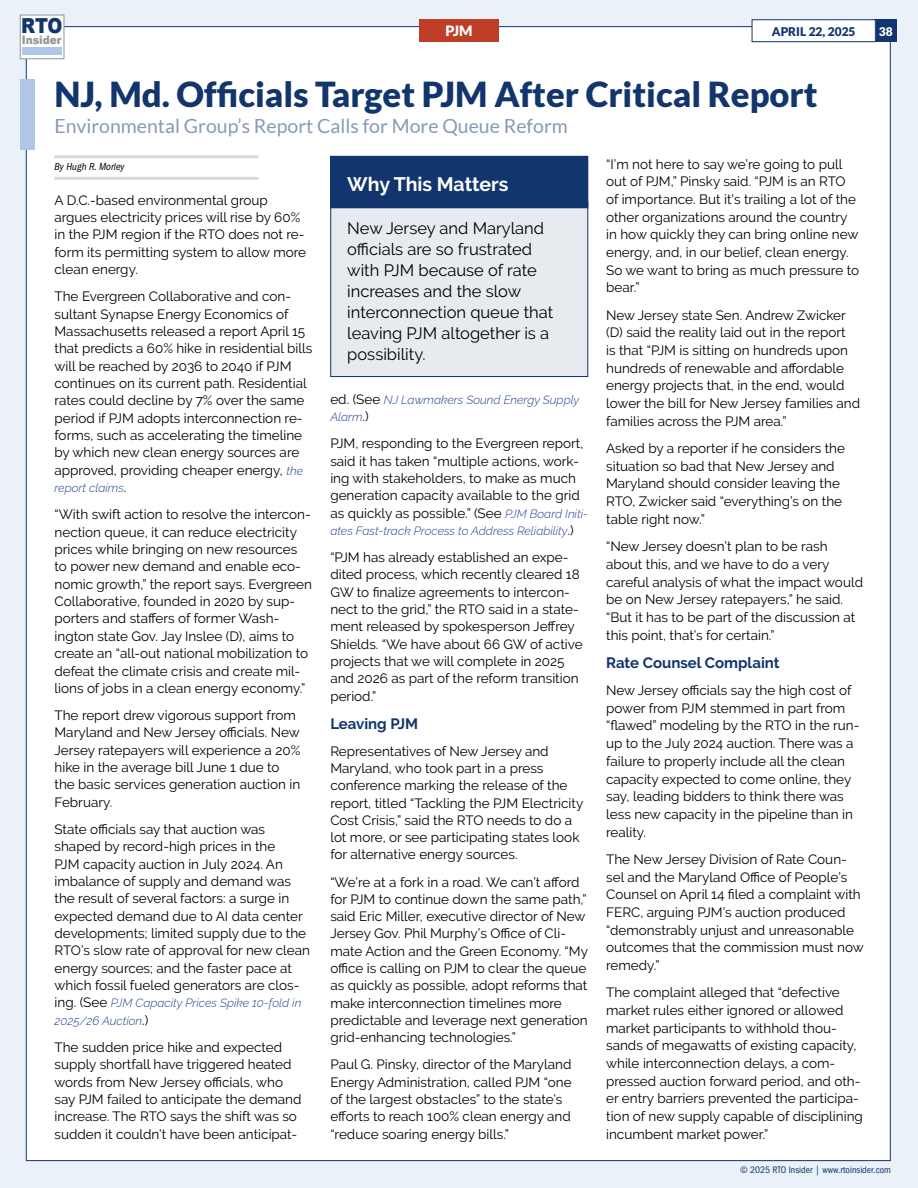
<style>
.page{position:relative;width:918px;height:1188px;background:#ebf1f9}
.page>*{position:absolute;margin:0;border:0;box-sizing:border-box;transform-origin:0 0}
.t1{font:900 34.5px "Lato";color:#11356c}
.t2{font:900 20.7px "Arial";color:#11356c;scale:.87 1}
.t3{font:19.5px "Lato";color:#889ab6}
.t4{font:700 19.5px "Raleway";color:#fff}
.t5{font:16.5px/21px "Raleway";color:#000}
.t6{font:700 15px "Raleway";color:#11356c}
.t7{font:900 14.25px "Lato";color:#fff}
.t8{font:13.5px/17.7px "Raleway";color:#000}
.t9{font:italic 300 12px/17.4px "Raleway";color:#25408f}
.t10{font:900 12px "Lato";color:#11356c}
.t11{font:900 12px "Lato";color:#fff}
.t12{font:900 11.55px "Arial";color:#939598;scale:.91 1}
.t13{font:italic condensed 10.5px "ITC Franklin Gothic Std";color:#000}
.t14{font:condensed 9.75px "ITC Franklin Gothic Std";color:#11356c}
.s1{font-weight:300;font-style:italic;font-size:12px;color:#25408f}
.s2{font-weight:400;font-style:normal;font-size:13.5px;color:#000}
</style>
<div class="page">
<div style="left:26px;top:26px;width:865px;height:1135px;background:#fff;border:1px solid #11356c"></div>
<div style="left:875px;top:19px;width:22px;height:23px;background:#11356c"></div>
<div style="left:752px;top:20px;width:123px;height:22px;background:#fff"></div>
<div style="left:752px;top:19px;width:124px;height:23px;border:1px solid #11356c"></div>
<div style="left:20px;top:79px;width:14px;height:71px;background:#aec7e7"></div>
<div style="left:20px;top:15px;width:44px;height:44px;background:#fff;border:1px solid #939598"></div>
<div style="left:23px;top:47px;width:39px;height:8px;background:#aec7e7"></div>
<div style="left:419px;top:19px;width:80px;height:23px;background:#be3e27"></div>
<hr style="left:55px;top:155px;width:203px;height:3px;background:#d8d8d8">
<hr style="left:55px;top:177px;width:203px;height:3px;background:#d8d8d8">
<div style="left:331px;top:202px;width:257px;height:175px;background:#e7ebf0"></div>
<div style="left:330px;top:201px;width:258px;height:176px;border:1px solid #11356c"></div>
<div style="left:331px;top:156px;width:257px;height:52px;background:#11356c"></div>
<h2 class="t2" style="left:21px;top:11px;width:49px">RTO</h2>
<p class="t10" style="left:772px;top:24px;width:85px">APRIL 22, 2025</p>
<p class="t11" style="left:879px;top:24px;width:15px">38</p>
<p class="t12" style="left:22px;top:31px;width:45px">Insider</p>
<p class="t7" style="left:445px;top:23px;width:29px">PJM</p>
<h1 class="t1" style="left:55px;top:74px;width:765px">NJ, Md. Officials Target PJM After Critical Report</h1>
<h3 class="t3" style="left:55px;top:115px;width:515px">Environmental Group’s Report Calls for More Queue Reform</h3>
<p class="t13" style="left:55px;top:161px;width:72px">By Hugh R. Morley</p>
<p class="t8" style="left:55px;top:191px;width:253px">A D.C.-based environmental group argues electricity prices will rise by 60% in the PJM region if the RTO does not re&shy;form its permitting system to allow more clean energy.</p>
<p class="t8" style="left:55px;top:288px;width:259px">The Evergreen Collaborative and con&shy;sultant Synapse Energy Economics of Massachusetts released a report April 15 that predicts a 60% hike in residential bills will be reached by 2036 to 2040 if PJM continues on its current path. Residential rates could decline by 7% over the same period if PJM adopts interconnection re&shy;forms, such as accelerating the timeline by which new clean energy sources are approved, providing cheaper energy, <span class="s1">the</span></p>
<p class="t9" style="left:55px;top:478px;width:73px">report claims<span class="s2">.</span></p>
<p class="t8" style="left:55px;top:506px;width:259px">“With swift action to resolve the intercon&shy;nection queue, it can reduce electricity prices while bringing on new resources to power new demand and enable eco&shy;nomic growth,” the report says. Evergreen Collaborative, founded in 2020 by sup&shy;porters and staffers of former Wash&shy;ington state Gov. Jay Inslee (D), aims to create an “all-out national mobilization to defeat the climate crisis and create mil&shy;lions of jobs in a clean energy economy.”</p>
<p class="t8" style="left:55px;top:706px;width:247px">The report drew vigorous support from Maryland and New Jersey officials. New Jersey ratepayers will experience a 20% hike in the average bill June 1 due to the basic services generation auction in February.</p>
<p class="t8" style="left:55px;top:820px;width:257px">State officials say that auction was shaped by record-high prices in the<br>PJM capacity auction in July 2024. An imbalance of supply and demand was the result of several factors: a surge in expected demand due to AI data center developments; limited supply due to the RTO’s slow rate of approval for new clean energy sources; and the faster pace at which fossil fueled generators are clos-</p>
<p class="t9" style="left:55px;top:993px;width:248px"><span class="s2">ing. (See</span> PJM Capacity Prices Spike 10-fold in<br>2025/26 Auction<span class="s2">.)</span></p>
<p class="t8" style="left:55px;top:1038px;width:249px">The sudden price hike and expected supply shortfall have triggered heated words from New Jersey officials, who say PJM failed to anticipate the demand increase. The RTO says the shift was so sudden it couldn’t have been anticipat-</p>
<p class="t8" style="left:606px;top:155px;width:254px">“I’m not here to say we’re going to pull out of PJM,” Pinsky said. “PJM is an RTO of importance. But it’s trailing a lot of the other organizations around the country in how quickly they can bring online new energy, and, in our belief, clean energy.<br>So we want to bring as much pressure to bear.”</p>
<p class="t8" style="left:606px;top:306px;width:256px">New Jersey state Sen. Andrew Zwicker (D) said the reality laid out in the report<br>is that “PJM is sitting on hundreds upon hundreds of renewable and affordable energy projects that, in the end, would lower the bill for New Jersey families and families across the PJM area.”</p>
<p class="t8" style="left:606px;top:439px;width:240px">Asked by a reporter if he considers the situation so bad that New Jersey and Maryland should consider leaving the RTO, Zwicker said “everything’s on the table right now.”</p>
<p class="t8" style="left:606px;top:538px;width:258px">“New Jersey doesn’t plan to be rash about this, and we have to do a very careful analysis of what the impact would be on New Jersey ratepayers,” he said. “But it has to be part of the discussion at this point, that’s for certain.”</p>
<p class="t6" style="left:606px;top:654px;width:175px">Rate Counsel Complaint</p>
<p class="t8" style="left:606px;top:682px;width:255px">New Jersey officials say the high cost of power from PJM stemmed in part from “flawed” modeling by the RTO in the run&shy;up to the July 2024 auction. There was a failure to properly include all the clean capacity expected to come online, they say, leading bidders to think there was less new capacity in the pipeline than in reality.</p>
<p class="t8" style="left:606px;top:850px;width:259px">The New Jersey Division of Rate Coun&shy;sel and the Maryland Office of People’s Counsel on April 14 filed a complaint with FERC, arguing PJM’s auction produced “demonstrably unjust and unreasonable outcomes that the commission must now remedy.”</p>
<p class="t8" style="left:606px;top:984px;width:258px">The complaint alleged that “defective market rules either ignored or allowed market participants to withhold thou&shy;sands of megawatts of existing capacity, while interconnection delays, a com&shy;pressed auction forward period, and oth&shy;er entry barriers prevented the participa&shy;tion of new supply capable of disciplining incumbent market power.”</p>
<h3 class="t4" style="left:347px;top:173px;width:163px">Why This Matters</h3>
<p class="t5" style="left:347px;top:218px;width:207px">New Jersey and Maryland officials are so frustrated with PJM because of rate increases and the slow interconnection queue that leaving PJM altogether is a possibility.</p>
<p class="t9" style="left:330px;top:390px;width:250px"><span class="s2">ed. (See</span> NJ Lawmakers Sound Energy Supply<br>Alarm<span class="s2">.)</span></p>
<p class="t8" style="left:330px;top:435px;width:259px;line-height:17.2px">PJM, responding to the Evergreen report, said it has taken “multiple actions, work&shy;ing with stakeholders, to make as much generation capacity available to the grid as quickly as possible.” (See <span class="s1">PJM Board Initi-</span></p>
<p class="t9" style="left:330px;top:521px;width:245px">ates Fast-track Process to Address Reliability<span class="s2">.)</span></p>
<p class="t8" style="left:330px;top:549px;width:254px;line-height:17.2px">“PJM has already established an expe&shy;dited process, which recently cleared 18<br>GW to finalize agreements to intercon&shy;nect to the grid,” the RTO said in a state&shy;ment released by spokesperson Jeffrey Shields. “We have about 66 GW of active projects that we will complete in 2025 and 2026 as part of the reform transition period.”</p>
<p class="t6" style="left:330px;top:715px;width:89px">Leaving PJM</p>
<p class="t8" style="left:330px;top:742px;width:254px;line-height:17.2px">Representatives of New Jersey and Maryland, who took part in a press conference marking the release of the report, titled “Tackling the PJM Electricity Cost Crisis,” said the RTO needs to do a lot more, or see participating states look for alternative energy sources.</p>
<p class="t8" style="left:330px;top:873px;width:259px;line-height:17.2px">“We’re at a fork in a road. We can’t afford for PJM to continue down the same path,” said Eric Miller, executive director of New Jersey Gov. Phil Murphy’s Office of Cli&shy;mate Action and the Green Economy. “My office is calling on PJM to clear the queue as quickly as possible, adopt reforms that make interconnection timelines more predictable and leverage next generation grid-enhancing technologies.”</p>
<p class="t8" style="left:330px;top:1056px;width:243px;line-height:17.2px">Paul G. Pinsky, director of the Maryland Energy Administration, called PJM “one of the largest obstacles” to the state’s efforts to reach 100% clean energy and “reduce soaring energy bills.”</p>
<p class="t14" style="left:740px;top:1164px;width:152px">© 2025 RTO Insider | www.rtoinsider.com</p>
</div>
